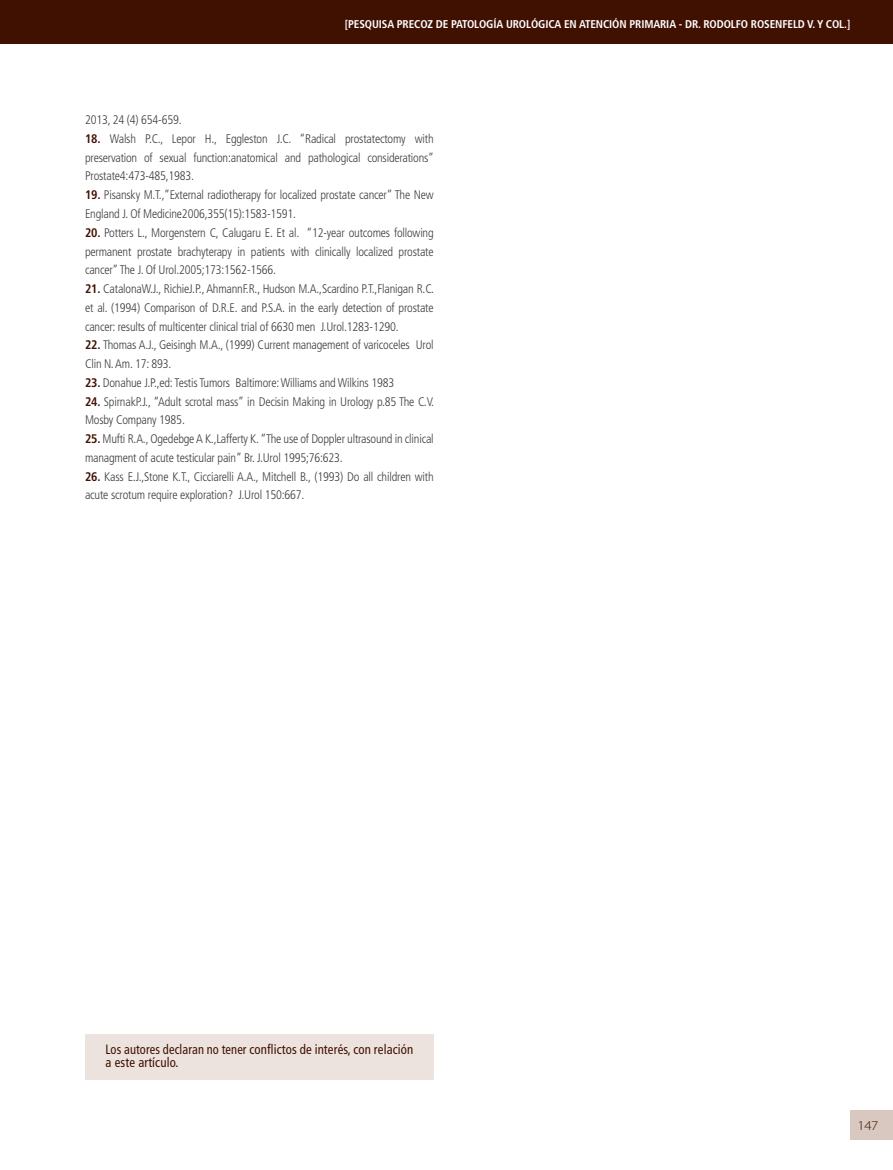
<style>
.page{position:relative;width:893px;height:1170px;background:#fff}
.page>*{position:absolute;margin:0;border:0;box-sizing:border-box;transform-origin:0 0}
.t1{font:condensed 13.5px/13.5px "Frutiger";letter-spacing:.01em;color:#401000;scale:.92 1}
.t2{font:300 13.5px "Myriad Pro";color:#401000;scale:1.1 1}
.t3{font:300 condensed 12.45px/18.8px "Frutiger";letter-spacing:-.015em;color:#3e3e3f}
.t4{font:700 condensed 11.25px "Frutiger";letter-spacing:-.01em;color:#fff}
.s1{font-weight:700;color:#401000}
</style>
<div class="page">
<div style="left:850px;top:1110px;width:43px;height:30px;background:#d8c8bf"></div>
<div style="left:0;top:0;width:893px;height:44px;background:#401000"></div>
<div style="left:85px;top:1033px;width:349px;height:46px;background:#ece3df"></div>
<p class="t4" style="left:345px;top:17px;width:426px">[PESQUISA PRECOZ DE PATOLOGÍA UROLÓG ICA EN ATENCIÓN PRIMARIA - DR. RODOLFO ROSENFEL</p>
<p class="t4" style="left:798px;top:17px;width:54px">D V. Y COL.]</p>
<p class="t3" style="left:85px;top:111px;width:98px">2013, 24 (4) 654-659.</p>
<p class="t3" style="left:85px;top:129px;width:351px;text-align:justify"><span class="s1">18.</span> Walsh P.C., Lepor H., Eggleston J.C. “Radical prostatectomy with preservation of sexual function:anatomical and pathological considerations” Prostate4:473-485,1983.</p>
<p class="t3" style="left:85px;top:186px;width:350px"><span class="s1">19.</span> Pisansky M.T.,”External radiotherapy for localized prostate cancer” The New<br>England J. Of Medicine2006,355(15):1583-1591.</p>
<p class="t3" style="left:85px;top:223px;width:350px;text-align:justify"><span class="s1">20.</span> Potters L., Morgenstern C, Calugaru E. Et al. “12-year outcomes following permanent prostate brachyterapy in patients with clinically localized prostate cancer” The J. Of Urol.2005;173:1562-1566.</p>
<p class="t3" style="left:85px;top:279px;width:351px;text-align:justify"><span class="s1">21.</span> CatalonaW.J., RichieJ.P., AhmannF.R., Hudson M.A.,Scardino P.T.,Flanigan R.C. et al. (1994) Comparison of D.R.E. and P.S.A. in the early detection of prostate cancer: results of multicenter clinical trial of 6630 men J.Urol.1283-1290.</p>
<p class="t3" style="left:85px;top:336px;width:350px"><span class="s1">22.</span> Thomas A.J., Geisingh M.A., (1999) Current management of varicoceles Urol<br>Clin N. Am. 17: 893.</p>
<p class="t3" style="left:85px;top:373px;width:311px"><span class="s1">23.</span> Donahue J.P.,ed: Testis Tumors Baltimore: Williams and Wilkins 1983</p>
<p class="t3" style="left:85px;top:392px;width:351px"><span class="s1">24.</span> SpirnakP.J., “Adult scrotal mass” in Decisin Making in Urology p.85 The C.V.<br>Mosby Company 1985.</p>
<p class="t3" style="left:85px;top:429px;width:350px"><span class="s1">25.</span> Mufti R.A., Ogedebge A K.,Lafferty K. “The use of Doppler ultrasound in clinical managment of acute testicular pain” Br. J.Urol 1995;76:623.</p>
<p class="t3" style="left:85px;top:467px;width:350px"><span class="s1">26.</span> Kass E.J.,Stone K.T., Cicciarelli A.A., Mitchell B., (1993) Do all children with acute scrotum require exploration? J.Urol 150:667.</p>
<p class="t1" style="left:105px;top:1042px;width:336px">Los autores declaran no tener conflictos de interés, con relación a este artículo.</p>
<p class="t2" style="left:857px;top:1117px;width:21px">147</p>
</div>
